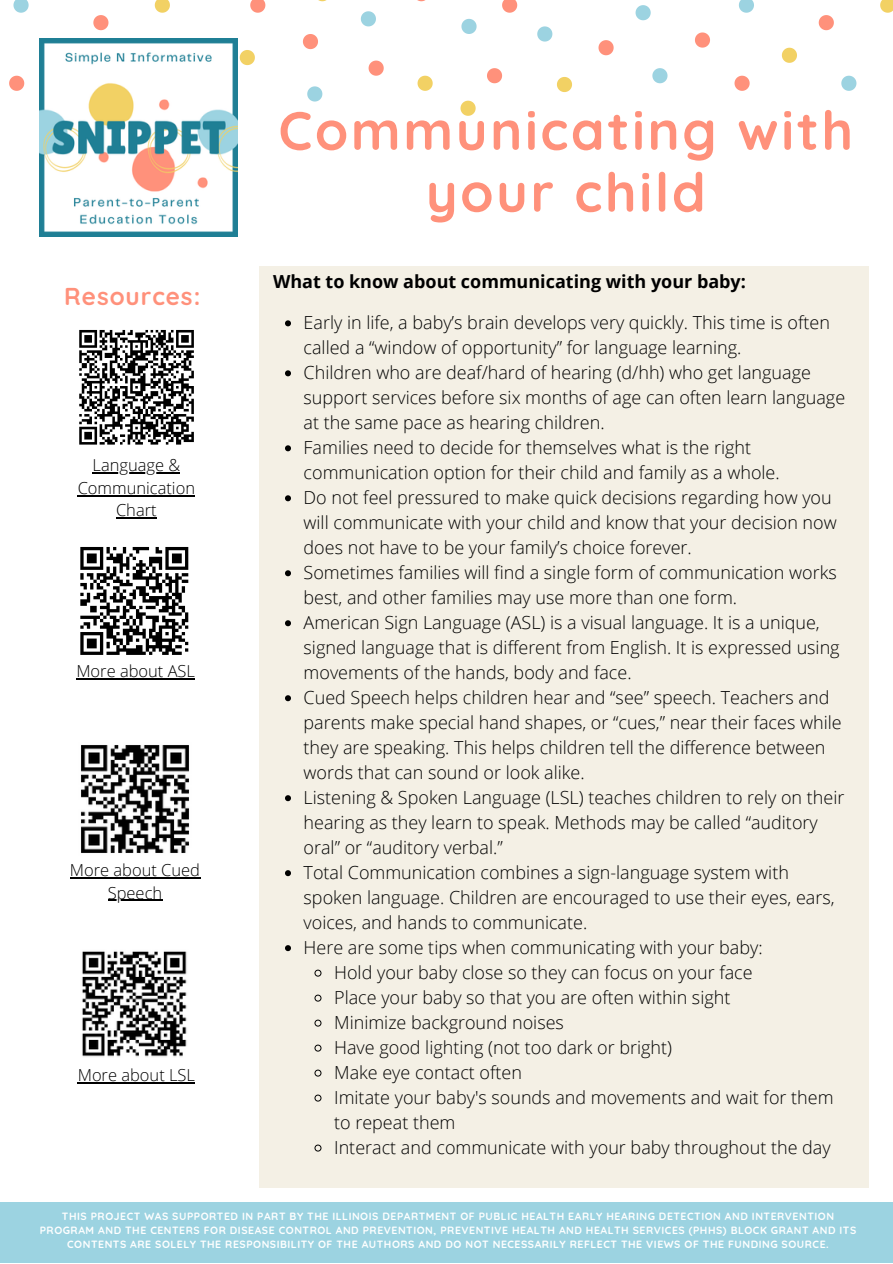
<style>
.page{position:relative;width:893px;height:1264px;background:#fff}
.page>*{position:absolute;margin:0;border:0;box-sizing:border-box;transform-origin:0 0}
.t1{font:700 54px/61.8px "Quicksand";letter-spacing:.05em;color:#ff917b;text-align:center}
.t2{font:700 24.3px "Quicksand";letter-spacing:.04em;color:#ff917b}
.t3{font:300 18px "Open Sans";color:#000}
.t4{font:700 18px "Open Sans";color:#000}
.t5{font:300 16.5px/22.5px "Open Sans";color:#000;text-align:center}
.t6{font:700 10.5px/14px "Quicksand";letter-spacing:.05em;color:#fff;text-align:center}
</style>
<div class="page">
<svg style="left:13px;top:0;width:16px;height:13px"></svg>
<svg style="left:307px;top:86px;width:15px;height:15px"></svg>
<svg style="left:361px;top:11px;width:15px;height:15px"></svg>
<svg style="left:155px;top:0;width:15px;height:13px"></svg>
<svg style="left:240px;top:50px;width:15px;height:15px"></svg>
<svg style="left:417px;top:76px;width:15px;height:15px"></svg>
<svg style="left:9px;top:76px;width:15px;height:15px"></svg>
<svg style="left:250px;top:0;width:15px;height:13px"></svg>
<svg style="left:93px;top:15px;width:15px;height:15px"></svg>
<svg style="left:303px;top:34px;width:15px;height:15px"></svg>
<svg style="left:368px;top:61px;width:15px;height:15px"></svg>
<svg style="left:738px;top:0;width:16px;height:13px"></svg>
<svg style="left:841px;top:76px;width:15px;height:15px"></svg>
<svg style="left:635px;top:5px;width:15px;height:15px"></svg>
<svg style="left:652px;top:68px;width:15px;height:15px"></svg>
<svg style="left:537px;top:26px;width:15px;height:16px"></svg>
<svg style="left:461px;top:19px;width:15px;height:15px"></svg>
<svg style="left:880px;top:0;width:12px;height:13px"></svg>
<svg style="left:557px;top:77px;width:15px;height:15px"></svg>
<svg style="left:460px;top:101px;width:15px;height:15px"></svg>
<svg style="left:781px;top:48px;width:16px;height:15px"></svg>
<svg style="left:695px;top:32px;width:15px;height:16px"></svg>
<svg style="left:734px;top:76px;width:15px;height:15px"></svg>
<svg style="left:487px;top:68px;width:15px;height:15px"></svg>
<svg style="left:502px;top:0;width:15px;height:13px"></svg>
<svg style="left:818px;top:15px;width:15px;height:15px"></svg>
<svg style="left:598px;top:40px;width:15px;height:15px"></svg>
<div style="left:259px;top:266px;width:610px;height:656px;background:#f4f0e5"></div>
<div style="left:0;top:1202px;width:892px;height:60px;background:#9cd3e1"></div>
<div style="left:259px;top:530px;width:610px;height:656px;background:#f4f0e5"></div>
<svg style="left:285px;top:320px;width:6px;height:6px"></svg>
<svg style="left:285px;top:370px;width:6px;height:6px"></svg>
<svg style="left:285px;top:445px;width:6px;height:6px"></svg>
<svg style="left:285px;top:495px;width:6px;height:6px"></svg>
<svg style="left:285px;top:570px;width:6px;height:6px"></svg>
<svg style="left:285px;top:620px;width:6px;height:6px"></svg>
<svg style="left:285px;top:695px;width:6px;height:6px"></svg>
<svg style="left:285px;top:795px;width:6px;height:6px"></svg>
<svg style="left:285px;top:870px;width:6px;height:6px"></svg>
<svg style="left:285px;top:945px;width:6px;height:6px"></svg>
<svg style="left:314px;top:969px;width:8px;height:8px"></svg>
<svg style="left:314px;top:994px;width:8px;height:8px"></svg>
<svg style="left:314px;top:1019px;width:8px;height:8px"></svg>
<svg style="left:314px;top:1044px;width:8px;height:8px"></svg>
<svg style="left:314px;top:1069px;width:8px;height:8px"></svg>
<svg style="left:314px;top:1094px;width:8px;height:8px"></svg>
<svg style="left:314px;top:1144px;width:8px;height:8px"></svg>
<img style="left:81px;top:745px;width:108px;height:108px">
<img style="left:82px;top:951px;width:105px;height:106px">
<img style="left:39px;top:38px;width:198px;height:198px">
<svg style="left:80px;top:547px;width:108px;height:108px"></svg>
<svg style="left:79px;top:330px;width:115px;height:115px"></svg>
<hr style="left:93px;top:472px;width:87px;height:1px;background:#000">
<hr style="left:78px;top:495px;width:117px;height:1px;background:#000">
<hr style="left:116px;top:517px;width:41px;height:1px;background:#000">
<hr style="left:70px;top:877px;width:130px;height:1px;background:#000">
<hr style="left:108px;top:899px;width:54px;height:1px;background:#000">
<hr style="left:78px;top:1082px;width:117px;height:1px;background:#000">
<hr style="left:76px;top:678px;width:119px;height:1px;background:#000">
<h2 class="t2" style="left:64px;top:281px;width:137px">Resources:</h2>
<p class="t5" style="left:78px;top:453px;width:119px">Language &amp;<br>Communication<br>Chart</p>
<p class="t5" style="left:76px;top:659px;width:120px">More about ASL</p>
<p class="t5" style="left:70px;top:858px;width:132px">More about Cued<br>Speech</p>
<p class="t5" style="left:78px;top:1063px;width:119px">More about LSL</p>
<h1 class="t1" style="left:278px;top:99px;width:576px">Communicating with your child</h1>
<p class="t4" style="left:273px;top:269px;width:474px">What to know about communicating with your baby:</p>
<p class="t3" style="left:303px;top:310px;width:528px">Early in life, a baby’s brain develops very quickly. This time is often</p>
<p class="t3" style="left:303px;top:335px;width:439px">called a “window of opportunity” for language learning.</p>
<p class="t3" style="left:303px;top:360px;width:509px">Children who are deaf/hard of hearing (d/hh) who get language</p>
<p class="t3" style="left:303px;top:385px;width:543px">support services before six months of age can often learn language</p>
<p class="t3" style="left:303px;top:410px;width:302px">at the same pace as hearing children.</p>
<p class="t3" style="left:303px;top:435px;width:449px">Families need to decide for themselves what is the right</p>
<p class="t3" style="left:303px;top:460px;width:477px">communication option for their child and family as a whole.</p>
<p class="t3" style="left:303px;top:485px;width:529px">Do not feel pressured to make quick decisions regarding how you</p>
<p class="t3" style="left:303px;top:510px;width:534px">will communicate with your child and know that your decision now</p>
<p class="t3" style="left:303px;top:535px;width:390px">does not have to be your family’s choice forever.</p>
<p class="t3" style="left:303px;top:560px;width:534px">Sometimes families will find a single form of communication works</p>
<p class="t3" style="left:303px;top:585px;width:435px">best, and other families may use more than one form.</p>
<p class="t3" style="left:303px;top:610px;width:517px">American Sign Language (ASL) is a visual language. It is a unique,</p>
<p class="t3" style="left:303px;top:635px;width:537px">signed language that is different from English. It is expressed using</p>
<p class="t3" style="left:303px;top:660px;width:329px">movements of the hands, body and face.</p>
<p class="t3" style="left:303px;top:685px;width:527px">Cued Speech helps children hear and “see” speech. Teachers and</p>
<p class="t3" style="left:303px;top:710px;width:539px">parents make special hand shapes, or “cues,” near their faces while</p>
<p class="t3" style="left:303px;top:735px;width:523px">they are speaking. This helps children tell the difference between</p>
<p class="t3" style="left:303px;top:760px;width:282px">words that can sound or look alike.</p>
<p class="t3" style="left:303px;top:785px;width:542px">Listening &amp; Spoken Language (LSL) teaches children to rely on their</p>
<p class="t3" style="left:303px;top:810px;width:515px">hearing as they learn to speak. Methods may be called “auditory</p>
<p class="t3" style="left:303px;top:835px;width:201px">oral” or “auditory verbal.”</p>
<p class="t3" style="left:303px;top:860px;width:487px">Total Communication combines a sign-language system with</p>
<p class="t3" style="left:303px;top:884px;width:532px">spoken language. Children are encouraged to use their eyes, ears,</p>
<p class="t3" style="left:303px;top:909px;width:285px">voices, and hands to communicate.</p>
<p class="t3" style="left:303px;top:934px;width:460px">Here are some tips when communicating with your baby:</p>
<p class="t3" style="left:334px;top:959px;width:420px">Hold your baby close so they can focus on your face</p>
<p class="t3" style="left:334px;top:984px;width:398px">Place your baby so that you are often within sight</p>
<p class="t3" style="left:334px;top:1009px;width:231px">Minimize background noises</p>
<p class="t3" style="left:334px;top:1034px;width:339px">Have good lighting (not too dark or bright)</p>
<p class="t3" style="left:334px;top:1059px;width:189px">Make eye contact often</p>
<p class="t3" style="left:334px;top:1084px;width:501px">Imitate your baby's sounds and movements and wait for them</p>
<p class="t3" style="left:334px;top:1109px;width:123px">to repeat them</p>
<p class="t3" style="left:334px;top:1134px;width:498px">Interact and communicate with your baby throughout the day</p>
<p class="t6" style="left:40px;top:1208px;width:818px">THIS PROJECT WAS SUPPORTED IN PART BY THE ILLINOIS DEPARTMENT OF PUBLIC HEALTH EARLY HEARING DETECTION AND INTERVENTION<br>PROGRAM AND THE CENTERS FOR DISEASE CONTROL AND PREVENTION, PREVENTIVE HEALTH AND HEALTH SERVICES (PHHS) BLOCK GRANT AND ITS<br>CONTENTS ARE SOLELY THE RESPONSIBILITY OF THE AUTHORS AND DO NOT NECESSARILY REFLECT THE VIEWS OF THE FUNDING SOURCE.</p>
</div>
